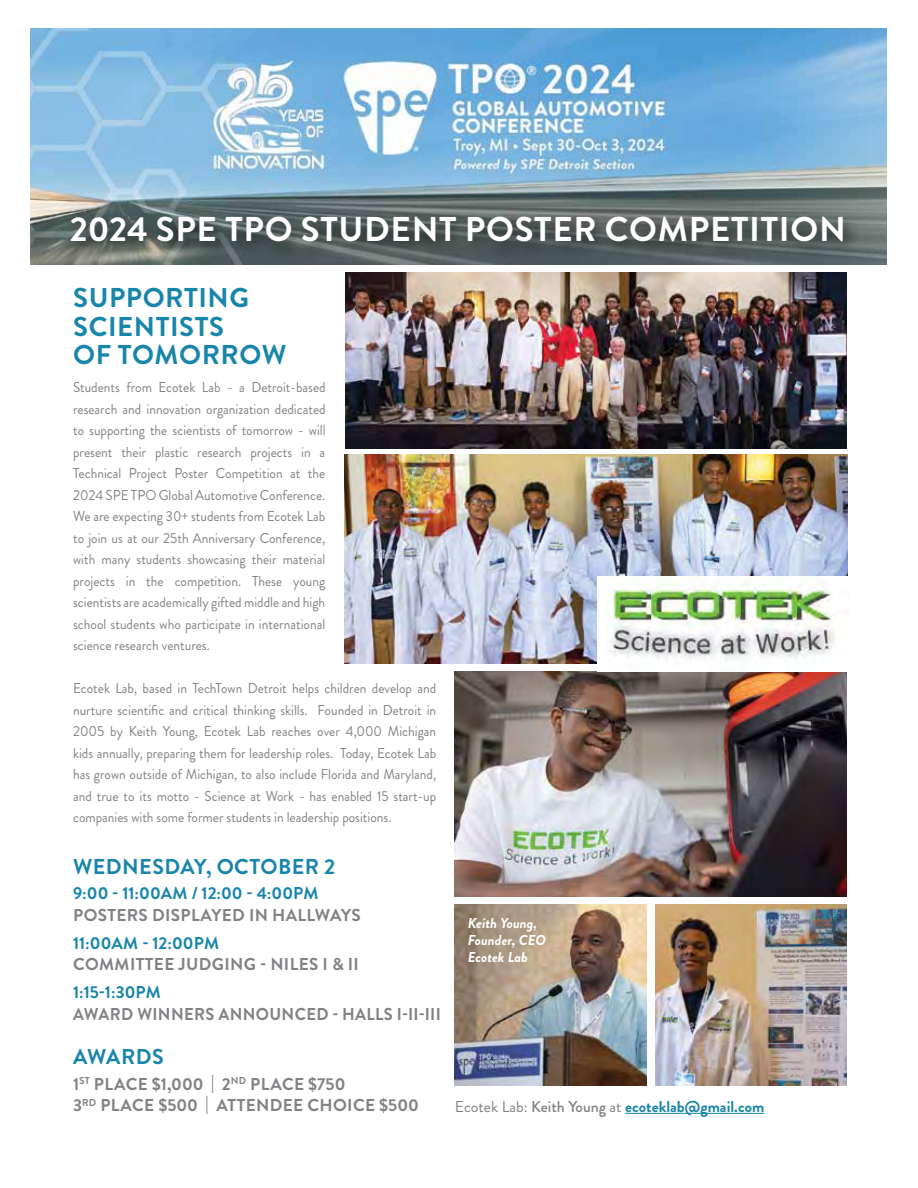
<style>
.page{position:relative;width:918px;height:1188px;background:#fff}
.page>*{position:absolute;margin:0;border:0;box-sizing:border-box;transform-origin:0 0}
.t1{font:700 34.35px "Brandon Grotesque";letter-spacing:.02em;color:#fff}
.t2{font:700 27.3px/28.7px "Brandon Grotesque";letter-spacing:.02em;color:#1885aa}
.t3{font:700 21.45px "Brandon Grotesque";letter-spacing:.02em;color:#1885aa}
.t4{font:700 17.25px/21.5px "Brandon Grotesque";letter-spacing:.02em;color:#808285}
.t5{font:700 17.25px "Brandon Grotesque";color:#1885aa}
.t6{font:700 17.25px "Brandon Grotesque";letter-spacing:.02em;color:#808285;scale:.96 1}
.t7{font:700 15.75px "Brandon Grotesque";color:#1885aa}
.t8{font:14.4px/21.5px "Brandon Grotesque";color:#808285;text-align:justify;scale:.94 1}
.t9{font:italic 700 14.4px/17.2px "Brandon Grotesque";color:#fff}
.s1{font-weight:400;color:#808285}
.s2{font-weight:500;color:#808285}
</style>
<div class="page">
<img style="left:30px;top:28px;width:857px;height:237px">
<img style="left:455px;top:672px;width:392px;height:225px">
<img style="left:345px;top:272px;width:502px;height:176px">
<img style="left:455px;top:905px;width:191px;height:181px">
<div style="left:63px;top:207px;width:799px;height:53px;background:#000;opacity:.75"></div>
<hr style="left:625px;top:1113px;width:139px;height:1px;background:#1885aa">
<img style="left:345px;top:455px;width:503px;height:208px">
<img style="left:656px;top:905px;width:191px;height:181px">
<img style="left:597px;top:577px;width:251px;height:86px">
<h1 class="t1" style="left:70px;top:205px;width:778px">2024 SPE TPO STUDENT POSTER COMPETITION</h1>
<h2 class="t2" style="left:73px;top:284px;width:215px">SUPPORTING<br>SCIENTISTS<br>OF TOMORROW</h2>
<p class="t8" style="left:73px;top:377px;width:270px">Students from Ecotek Lab - a Detroit-based research and innovation organization dedicated to supporting the scientists of tomorrow - will present their plastic research projects in a Technical Project Poster Competition at the 2024 SPE TPO Global Automotive Conference.<br>We are expecting 30+ students from Ecotek Lab to join us at our 25th Anniversary Conference, with many students showcasing their material projects in the competition. These young scientists are academically gifted middle and high school students who participate in international science research ventures.</p>
<p class="t8" style="left:73px;top:678px;width:388px">Ecotek Lab, based in TechTown Detroit helps children develop and nurture scientific and critical thinking skills. Founded in Detroit in 2005 by Keith Young, Ecotek Lab reaches over 4,000 Michigan kids annually, preparing them for leadership roles. Today, Ecotek Lab has grown outside of Michigan, to also include Florida and Maryland, and true to its motto - Science at Work - has enabled 15 start-up companies with some former students in leadership positions.</p>
<h3 class="t3" style="left:73px;top:851px;width:264px">WEDNESDAY, OCTOBER 2</h3>
<p class="t5" style="left:73px;top:881px;width:247px">9:00 - 11:00AM / 12:00 - 4:00PM</p>
<p class="t4" style="left:73px;top:904px;width:289px">POSTERS DISPLAYED IN HALLWAYS</p>
<p class="t5" style="left:73px;top:931px;width:148px">11:00AM - 12:00PM</p>
<p class="t4" style="left:73px;top:954px;width:287px">COMMITTEE JUDGING - NILES I &amp; II</p>
<p class="t5" style="left:73px;top:980px;width:89px">1:15-1:30PM</p>
<p class="t6" style="left:73px;top:1002px;width:385px">AWARD WINNERS ANNOUNCED - HALLS I-II-III</p>
<h3 class="t3" style="left:73px;top:1042px;width:92px">AWARDS</h3>
<p class="t4" style="left:73px;top:1073px;width:347px">1<sup>ST</sup> PLACE $1,000 | 2<sup>ND</sup> PLACE $750<br>3<sup>RD</sup> PLACE $500 | ATTENDEE CHOICE $500</p>
<p class="t9" style="left:468px;top:915px;width:80px">Keith Young,<br>Founder, CEO<br>Ecotek Lab</p>
<p class="t7" style="left:455px;top:1095px;width:311px"><span class="s1">Ecotek Lab:</span> <span class="s2">Keith Young</span> <span class="s1">at</span> ecoteklab@gmail.com</p>
</div>
